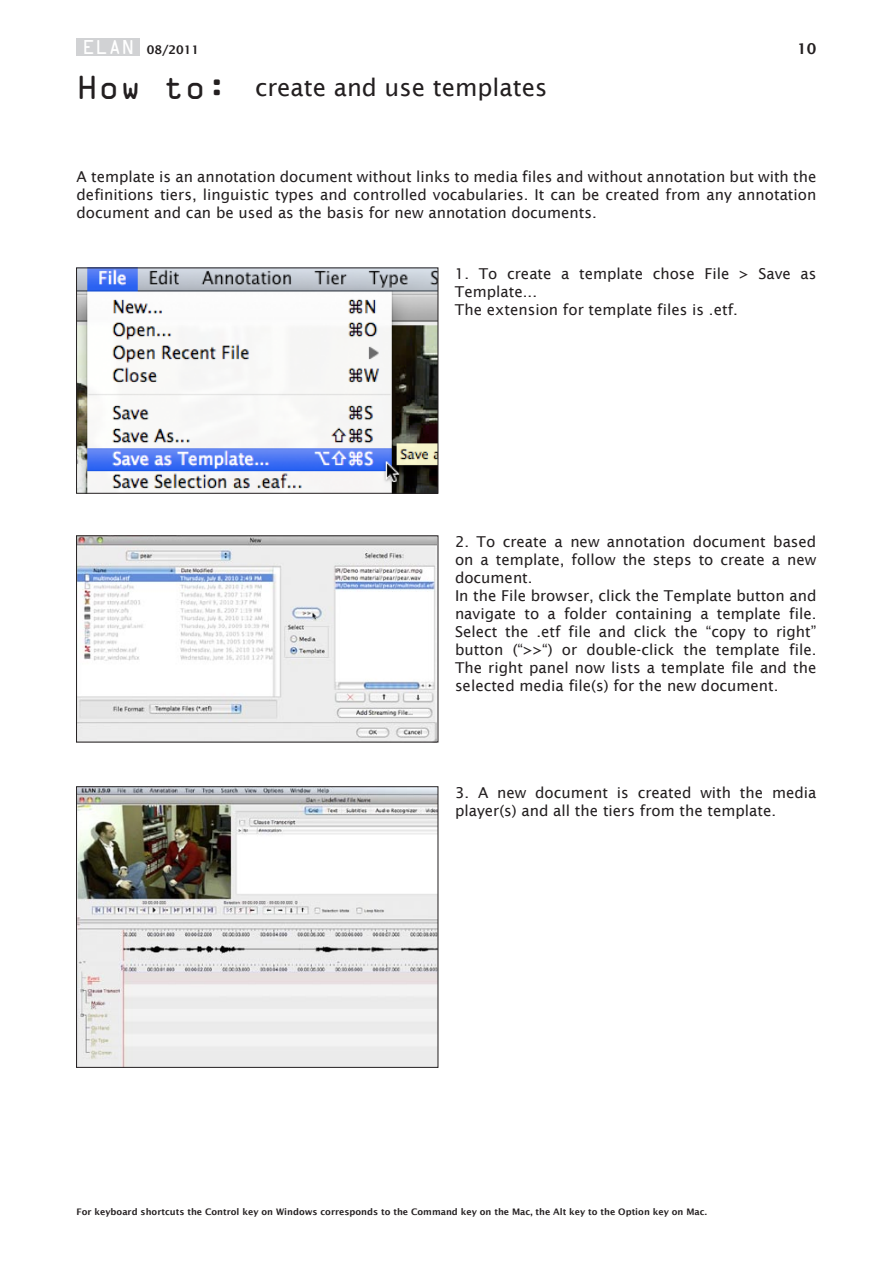
<style>
.page{position:relative;width:893px;height:1263px;background:#fff}
.page>*{position:absolute;margin:0;border:0;box-sizing:border-box;transform-origin:0 0}
.t1{font:30px "OCRA Std";color:#231f20}
.t2{font:24px "Lucida Sans";color:#231f20}
.t3{font:18px "OCRA Std";color:#fff}
.t4{font:15px/18px "Lucida Sans";color:#231f20}
.t5{font:600 15px "Lucida Sans";color:#231f20}
.t6{font:600 12px "Lucida Sans";color:#231f20}
.t7{font:600 9px "Lucida Sans";color:#231f20}
</style>
<div class="page">
<div style="left:77px;top:38px;width:63px;height:17px;background:#d1d2d4"></div>
<img style="left:78px;top:270px;width:358px;height:221px">
<div style="left:76px;top:268px;width:362px;height:225px;border:1px solid #231f20"></div>
<img style="left:78px;top:538px;width:358px;height:202px">
<img style="left:78px;top:788px;width:358px;height:277px">
<div style="left:76px;top:786px;width:362px;height:281px;border:1px solid #231f20"></div>
<p class="t3" style="left:83px;top:39px;width:53px">ELAN</p>
<h1 class="t1" style="left:77px;top:74px;width:153px">How to:</h1>
<p class="t6" style="left:147px;top:42px;width:54px">08/2011</p>
<p class="t5" style="left:797px;top:40px;width:21px">10</p>
<h2 class="t2" style="left:255px;top:74px;width:294px">create and use templates</h2>
<p class="t4" style="left:77px;top:167px;width:741px;text-align:justify">A template is an annotation document without links to media files and without annotation but with the definitions tiers, linguistic types and controlled vocabularies. It can be created from any annotation document and can be used as the basis for new annotation documents.</p>
<p class="t4" style="left:455px;top:265px;width:363px">1. To create a template chose File &gt; Save as<br>Template...<br>The extension for template files is .etf.</p>
<p class="t4" style="left:455px;top:533px;width:363px">2. To create a new annotation document based on a template, follow the steps to create a new document.<br>In the File browser, click the Template button and navigate to a folder containing a template file.<br>Select the .etf file and click the “copy to right” button (“&gt;&gt;“) or double-click the template file.<br>The right panel now lists a template file and the selected media file(s) for the new document.</p>
<p class="t4" style="left:455px;top:784px;width:363px">3. A new document is created with the media player(s) and all the tiers from the template.</p>
<p class="t7" style="left:77px;top:1206px;width:632px">For keyboard shortcuts the Control key on Windows corresponds to the Command key on the Mac, the Alt key to the Option key on Mac.</p>
</div>
